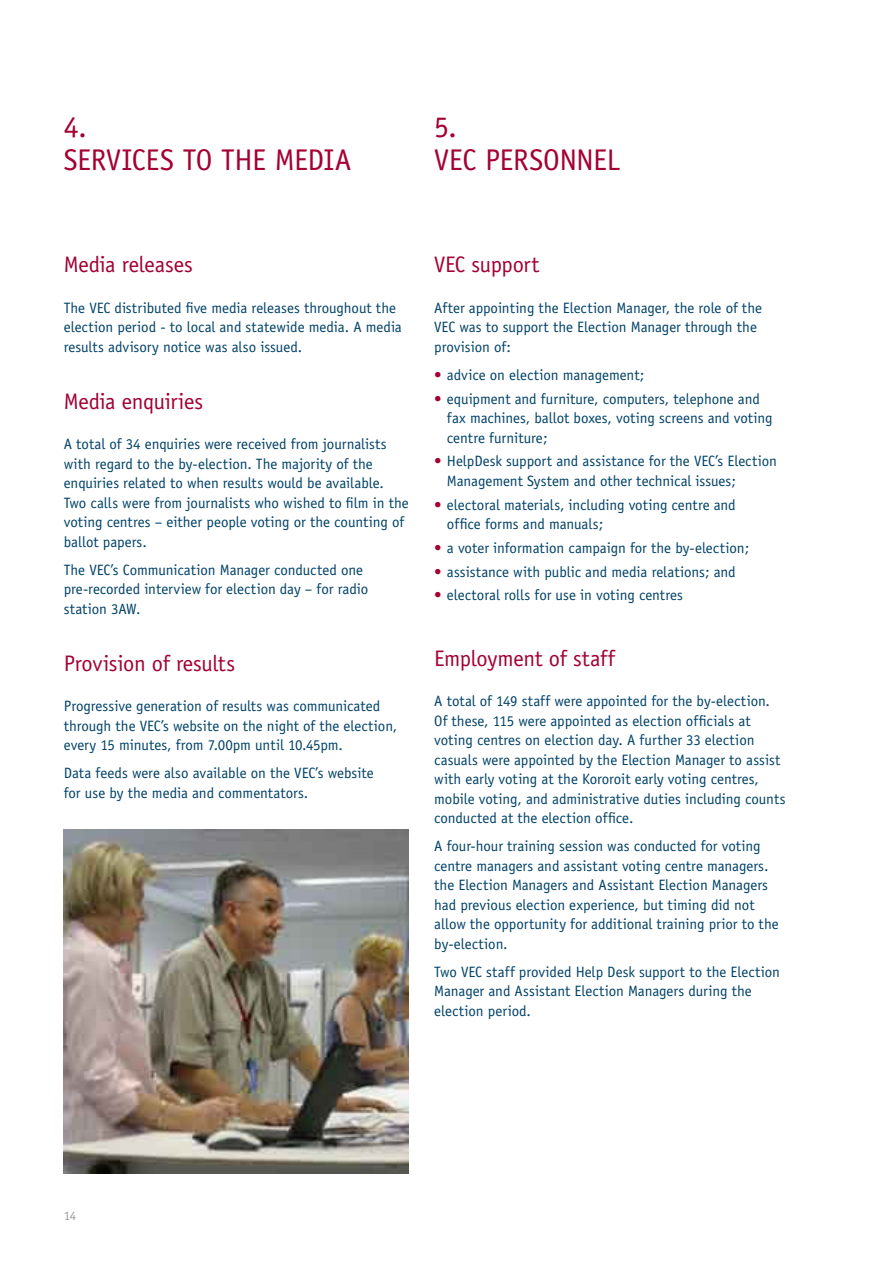
<style>
.page{position:relative;width:893px;height:1263px;background:#fff}
.page>*{position:absolute;margin:0;border:0;box-sizing:border-box;transform-origin:0 0}
.t1{font:30px/33px "Officina Sans";letter-spacing:-.015em;color:#a40133}
.t2{font:22.5px "Officina Sans";letter-spacing:-.015em;color:#a40133}
.t3{font:15px/19.5px "Officina Sans";color:#004268}
.t4{font:12.75px "Officina Sans";color:#9a9a9d}
.s1{color:#a40133}
</style>
<div class="page">
<img style="left:64px;top:829px;width:344px;height:345px">
<h1 class="t1" style="left:64px;top:110px;width:28px">4.<br>Services</h1>
<h1 class="t1" style="left:183px;top:143px;width:54px">to the</h1>
<h1 class="t1" style="left:275px;top:143px;width:16px">media</h1>
<h1 class="t1" style="left:434px;top:110px;width:66px">5.<br>VEC pers</h1>
<h1 class="t1" style="left:543px;top:143px;width:63px">onnel</h1>
<h2 class="t2" style="left:64px;top:251px;width:130px">Media releases</h2>
<p class="t3" style="left:64px;top:298px;width:340px">The VEC distributed five media releases throughout the election period - to local and statewide media. A media results advisory notice was also issued.</p>
<h2 class="t2" style="left:64px;top:388px;width:141px">Media enquiries</h2>
<p class="t3" style="left:64px;top:434px;width:346px">A total of 34 enquiries were received from journalists with regard to the by-election. The majority of the enquiries related to when results would be available.<br>Two calls were from journalists who wished to film in the voting centres – either people voting or the counting of ballot papers.</p>
<p class="t3" style="left:64px;top:560px;width:306px">The VEC’s Communication Manager conducted one pre-recorded interview for election day – for radio station 3AW.</p>
<h2 class="t2" style="left:64px;top:650px;width:173px">Provision of results</h2>
<p class="t3" style="left:64px;top:697px;width:335px">Progressive generation of results was communicated through the VEC’s website on the night of the election, every 15 minutes, from 7.00pm until 10.45pm.</p>
<p class="t3" style="left:64px;top:764px;width:312px">Data feeds were also available on the VEC’s website for use by the media and commentators.</p>
<h2 class="t2" style="left:434px;top:251px;width:107px">VEC support</h2>
<p class="t3" style="left:434px;top:298px;width:329px">After appointing the Election Manager, the role of the<br>VEC was to support the Election Manager through the provision of:</p>
<p class="t3" style="left:434px;top:365px;width:211px"><span class="s1">•</span> advice on election management;</p>
<p class="t3" style="left:447px;top:389px;width:327px;text-indent:-13px"><span class="s1">•</span> equipment and furniture, computers, telephone and fax machines, ballot boxes, voting screens and voting centre furniture;</p>
<p class="t3" style="left:447px;top:451px;width:331px;text-indent:-13px"><span class="s1">•</span> HelpDesk support and assistance for the VEC’s Election<br>Management System and other technical issues;</p>
<p class="t3" style="left:447px;top:495px;width:290px;text-indent:-13px"><span class="s1">•</span> electoral materials, including voting centre and office forms and manuals;</p>
<p class="t3" style="left:434px;top:538px;width:316px"><span class="s1">•</span> a voter information campaign for the by-election;</p>
<p class="t3" style="left:434px;top:562px;width:303px"><span class="s1">•</span> assistance with public and media relations; and</p>
<p class="t3" style="left:434px;top:585px;width:250px"><span class="s1">•</span> electoral rolls for use in voting centres</p>
<h2 class="t2" style="left:434px;top:645px;width:182px">Employment of staff</h2>
<p class="t3" style="left:434px;top:692px;width:353px">A total of 149 staff were appointed for the by-election.<br>Of these, 115 were appointed as election officials at voting centres on election day. A further 33 election casuals were appointed by the Election Manager to assist with early voting at the Kororoit early voting centres, mobile voting, and administrative duties including counts conducted at the election office.</p>
<p class="t3" style="left:434px;top:837px;width:346px">A four-hour training session was conducted for voting centre managers and assistant voting centre managers. the Election Managers and Assistant Election Managers had previous election experience, but timing did not allow the opportunity for additional training prior to the by-election.</p>
<p class="t3" style="left:434px;top:962px;width:347px">Two VEC staff provided Help Desk support to the Election<br>Manager and Assistant Election Managers during the election period.</p>
<p class="t4" style="left:64px;top:1209px;width:14px">14</p>
</div>
